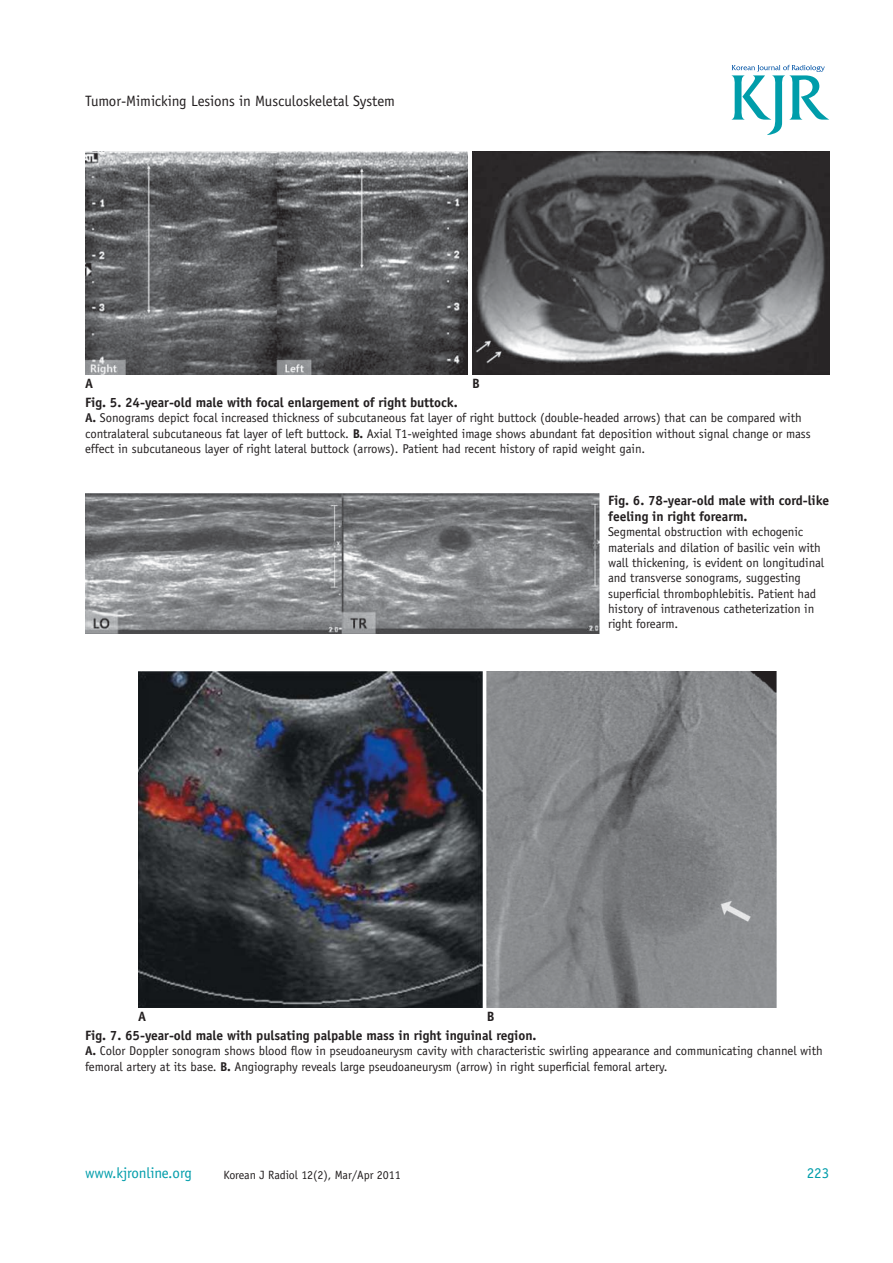
<style>
.page{position:relative;width:893px;height:1263px;background:#fff}
.page>*{position:absolute;margin:0;border:0;box-sizing:border-box;transform-origin:0 0}
.t1{font:15px "Officina Sans Std";letter-spacing:-.005em;color:#231f20}
.t2{font:15px "Officina Sans Std";letter-spacing:-.005em;color:#009daa}
.t3{font:700 13.5px/16.2px "Officina Sans Std";letter-spacing:-.005em;color:#231f20}
.t4{font:12.75px/15.3px "Officina Sans Std";letter-spacing:-.005em;color:#231f20}
.t5{font:12px "Officina Sans Std";letter-spacing:-.005em;color:#231f20}
.s1{font-weight:700}
</style>
<div class="page">
<svg style="left:732px;top:65px;width:97px;height:70px"></svg>
<img style="left:85px;top:151px;width:383px;height:224px">
<img style="left:472px;top:151px;width:357px;height:224px">
<img style="left:85px;top:493px;width:514px;height:141px">
<img style="left:138px;top:672px;width:345px;height:336px">
<img style="left:487px;top:672px;width:289px;height:336px">
<p class="t1" style="left:85px;top:95px;width:312px">Tumor-Mimicking Lesions in Musculoskeletal System</p>
<p class="t3" style="left:85px;top:376px;width:10px">A</p>
<p class="t3" style="left:472px;top:376px;width:9px">B</p>
<p class="t3" style="left:85px;top:395px;width:374px">Fig. 5. 24-year-old male with focal enlargement of right buttock.</p>
<p class="t4" style="left:85px;top:411px;width:727px"><span class="s1">A.</span> Sonograms depict focal increased thickness of subcutaneous fat layer of right buttock (double-headed arrows) that can be compared with contralateral subcutaneous fat layer of left buttock. <span class="s1">B.</span> Axial T1-weighted image shows abundant fat deposition without signal change or mass effect in subcutaneous layer of right lateral buttock (arrows). Patient had recent history of rapid weight gain.</p>
<p class="t3" style="left:608px;top:493px;width:223px">Fig. 6. 78-year-old male with cord-like feeling in right forearm.</p>
<p class="t4" style="left:608px;top:525px;width:218px">Segmental obstruction with echogenic materials and dilation of basilic vein with wall thickening, is evident on longitudinal and transverse sonograms, suggesting superficial thrombophlebitis. Patient had history of intravenous catheterization in right forearm.</p>
<p class="t3" style="left:85px;top:1008px;width:453px;line-height:18.9px;text-indent:402px">B<br>Fig. 7. 65-year-old male with pulsating palpable mass in right inguinal region.</p>
<p class="t4" style="left:85px;top:1044px;width:739px"><span class="s1">A.</span> Color Doppler sonogram shows blood flow in pseudoaneurysm cavity with characteristic swirling appearance and communicating channel with femoral artery at its base. <span class="s1">B.</span> Angiography reveals large pseudoaneurysm (arrow) in right superficial femoral artery.</p>
<p class="t3" style="left:138px;top:1009px;width:10px">A</p>
<p class="t2" style="left:85px;top:1167px;width:108px">www.kjronline.org</p>
<p class="t5" style="left:223px;top:1170px;width:179px">Korean J Radiol 12(2), Mar/Apr 2011</p>
<p class="t2" style="left:807px;top:1167px;width:24px">223</p>
</div>
